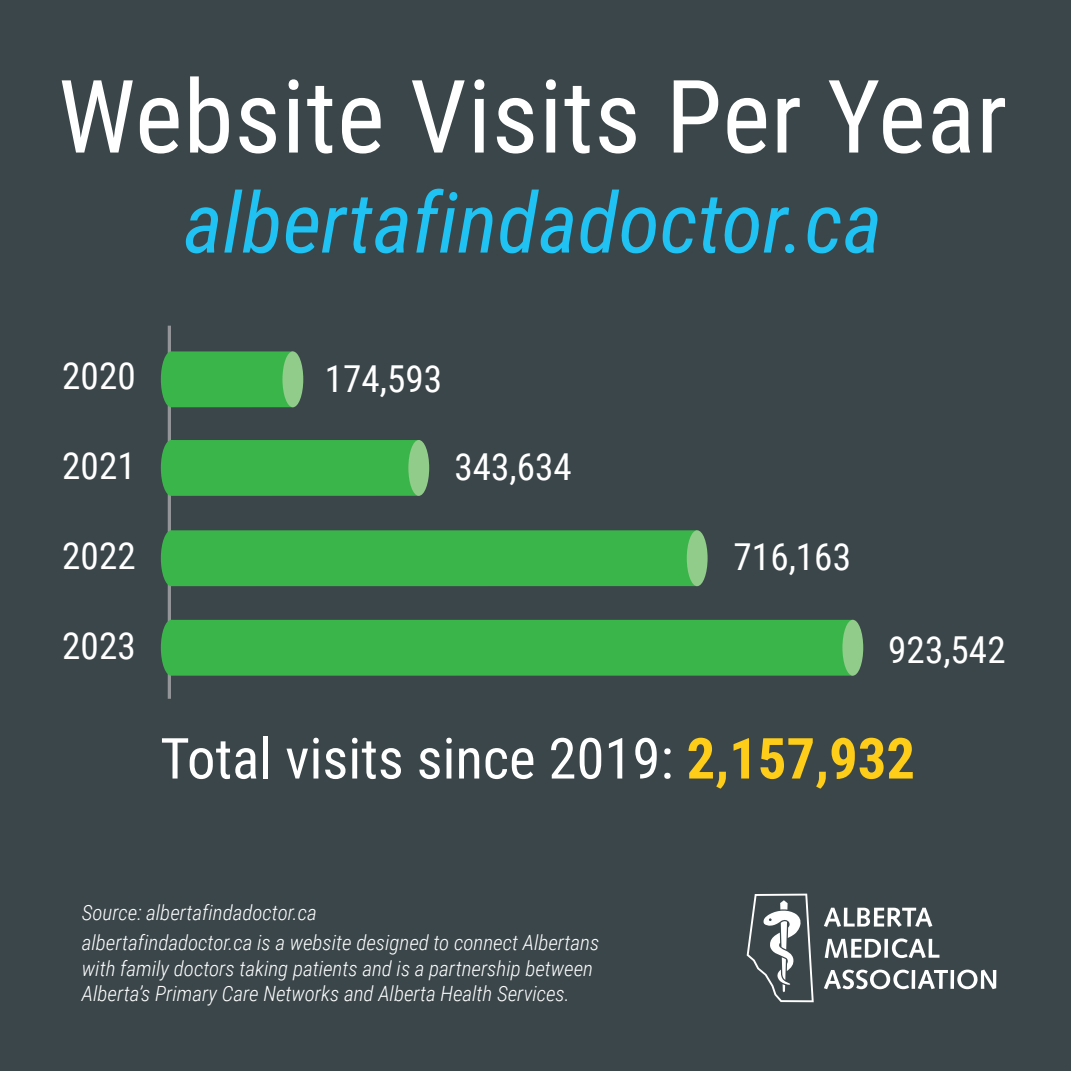
<style>
.page{position:relative;width:1071px;height:1071px;background:#3b464a}
.page>*{position:absolute;margin:0;border:0;box-sizing:border-box;transform-origin:0 0}
.t1{font:101.5px "Roboto Condensed";letter-spacing:.01em;color:#fff}
.t2{font:italic 84px "Roboto Condensed";color:#1fc2f3}
.t3{font:56.7px "Roboto Condensed";color:#fff}
.t4{font:37.1px "Roboto Condensed";color:#fff}
.t5{font:italic 300 21px/30.4px "Roboto Condensed";color:#fff}
.s1{font-weight:700;color:#fecd19}
</style>
<div class="page">
<hr style="left:168px;top:326px;width:3px;height:373px;background:#939598">
<div style="left:161px;top:351px;width:130px;height:56px;background:#3ab54a"></div>
<div style="left:282px;top:351px;width:21px;height:56px;background:#91cc8a;border-radius:50%"></div>
<div style="left:161px;top:440px;width:256px;height:56px;background:#3ab54a"></div>
<div style="left:408px;top:440px;width:21px;height:56px;background:#91cc8a;border-radius:50%"></div>
<div style="left:161px;top:530px;width:535px;height:56px;background:#3ab54a"></div>
<div style="left:687px;top:530px;width:21px;height:56px;background:#91cc8a;border-radius:50%"></div>
<div style="left:161px;top:620px;width:690px;height:56px;background:#3ab54a"></div>
<div style="left:842px;top:620px;width:21px;height:56px;background:#91cc8a;border-radius:50%"></div>
<svg style="left:824px;top:908px;width:108px;height:19px"></svg>
<svg style="left:825px;top:939px;width:56px;height:19px"></svg>
<svg style="left:884px;top:939px;width:4px;height:19px"></svg>
<svg style="left:892px;top:938px;width:47px;height:20px"></svg>
<svg style="left:824px;top:970px;width:85px;height:19px"></svg>
<hr style="left:912px;top:970px;width:3px;height:19px;background:#fff">
<svg style="left:918px;top:970px;width:30px;height:19px"></svg>
<svg style="left:950px;top:970px;width:4px;height:19px"></svg>
<svg style="left:957px;top:970px;width:39px;height:19px"></svg>
<svg style="left:747px;top:894px;width:67px;height:108px"></svg>
<h1 class="t1" style="left:58px;top:45px;width:951px">Website Visits Per Year</h1>
<h2 class="t2" style="left:183px;top:164px;width:700px">albertafindadoctor.ca</h2>
<h3 class="t4" style="left:62px;top:350px;width:75px">2020</h3>
<h3 class="t4" style="left:325px;top:352px;width:119px">174,593</h3>
<h3 class="t4" style="left:62px;top:439px;width:75px">2021</h3>
<h3 class="t4" style="left:455px;top:441px;width:119px">343,634</h3>
<h3 class="t4" style="left:62px;top:530px;width:75px">2022</h3>
<h3 class="t4" style="left:734px;top:531px;width:119px">716,163</h3>
<h3 class="t4" style="left:62px;top:619px;width:75px">2023</h3>
<h3 class="t4" style="left:888px;top:624px;width:119px">923,542</h3>
<h3 class="t3" style="left:160px;top:719px;width:756px">Total visits since 2019: <span class="s1">2,157,932</span></h3>
<p class="t5" style="left:82px;top:896px;width:519px">Source: albertafindadoctor.ca<br>albertafindadoctor.ca is a website designed to connect Albertans</p>
<p class="t5" style="left:82px;top:955px;width:513px;line-height:25.2px">with family doctors taking patients and is a partnership between<br>Alberta’s Primary Care Networks and Alberta Health Services.</p>
</div>
